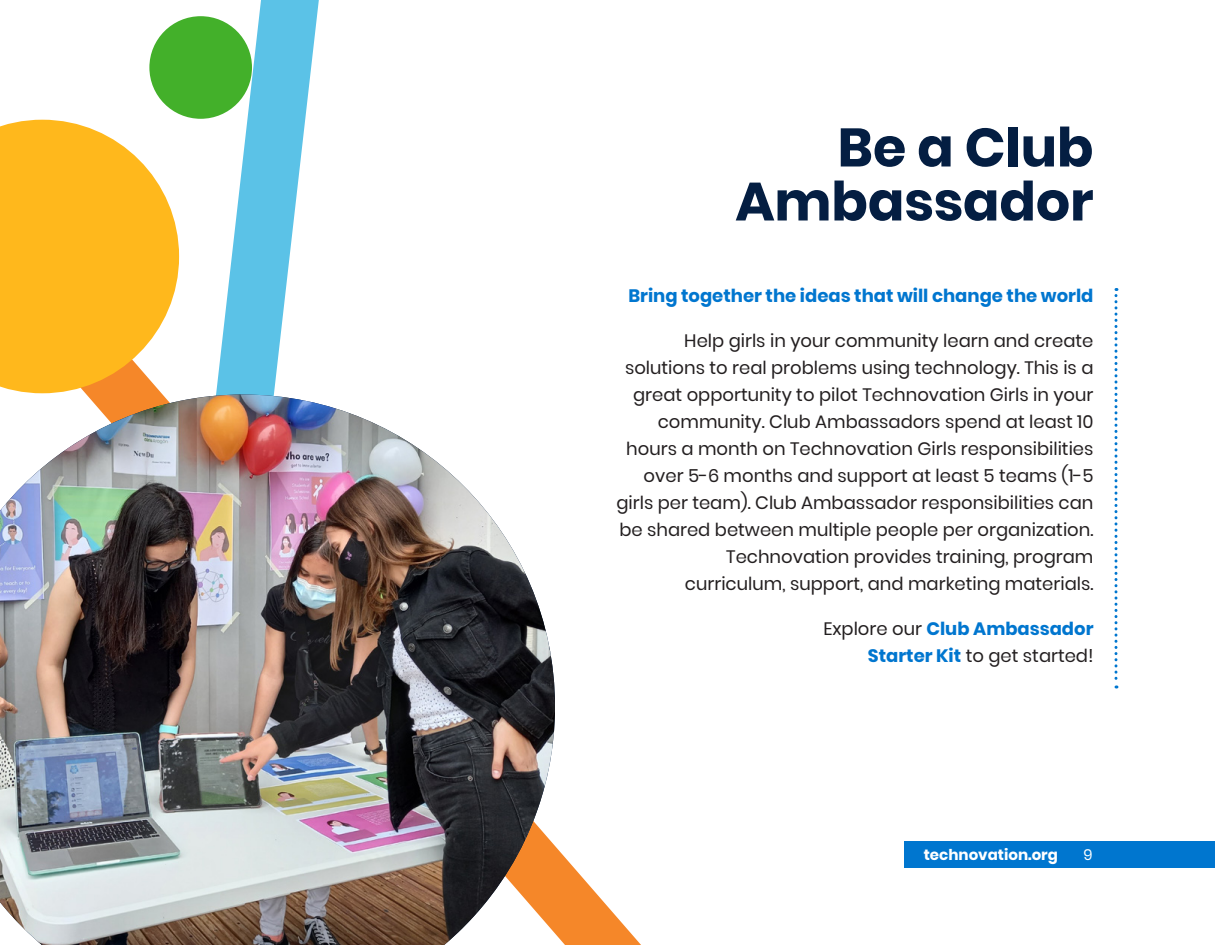
<style>
.page{position:relative;width:1215px;height:945px;background:#fff}
.page>*{position:absolute;margin:0;border:0;box-sizing:border-box;transform-origin:0 0}
.t1{font:700 54px/54px "Poppins";letter-spacing:-.005em;color:#041e42;text-align:right}
.t2{font:18px/27px "Poppins";color:#231f20;text-align:right}
.t3{font:700 18px/27px "Poppins";color:#0076cf;text-align:right}
.t4{font:700 15px "Poppins";color:#fff}
.t5{font:15px "Poppins";color:#fff}
.s1{font-weight:400;color:#231f20}
</style>
<div class="page">
<svg style="left:156px;top:0;width:163px;height:207px"></svg>
<svg style="left:34px;top:207px;width:607px;height:738px"></svg>
<img style="left:0;top:394px;width:555px;height:551px">
<svg style="left:0;top:120px;width:179px;height:273px;background:#fec03b"></svg>
<div style="left:149px;top:16px;width:103px;height:103px;background:#43b02a;border-radius:50%"></div>
<div style="left:904px;top:842px;width:311px;height:26px;background:#0076cf"></div>
<svg style="left:1114px;top:288px;width:4px;height:400px"></svg>
<h1 class="t1" style="left:735px;top:121px;width:360px">Be a Club<br>Ambassador</h1>
<p class="t3" style="left:628px;top:282px;width:467px">Bring together the ideas that will change the world</p>
<p class="t2" style="left:617px;top:327px;width:479px">Help girls in your community learn and create solutions to real problems using technology. This is a great opportunity to pilot Technovation Girls in your community. Club Ambassadors spend at least 10 hours a month on Technovation Girls responsibilities over 5-6 months and support at least 5 teams (1-5 girls per team). Club Ambassador responsibilities can be shared between multiple people per organization.<br>Technovation provides training, program<br>curriculum, support, and marketing materials.</p>
<p class="t3" style="left:823px;top:615px;width:272px"><span class="s1">Explore our</span> Club Ambassador<br>Starter Kit <span class="s1">to get started!</span></p>
<p class="t4" style="left:924px;top:846px;width:136px">technovation.org</p>
<p class="t5" style="left:1083px;top:846px;width:11px">9</p>
</div>
